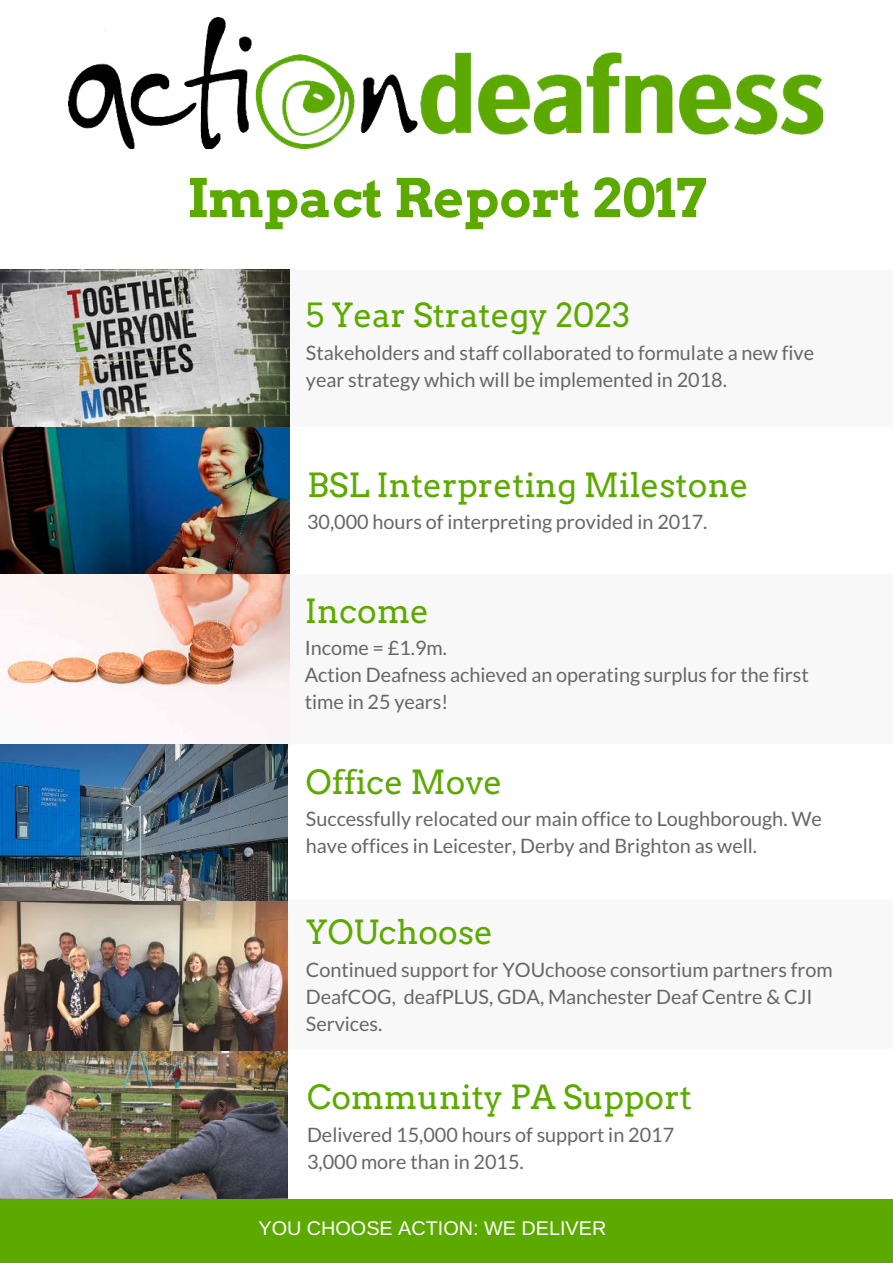
<style>
.page{position:relative;width:893px;height:1263px;background:#fff}
.page>*{position:absolute;margin:0;border:0;box-sizing:border-box;transform-origin:0 0}
.t1{font:700 52.95px "Arvo";color:#5caa00}
.t2{font:33px "Arvo";color:#5caa00}
.t3{font:19.8px/27px "Lato";color:#666}
.t4{font:19.8px "Arimo";color:#fff}
</style>
<div class="page">
<div style="left:27px;top:574px;width:865px;height:171px;background:#f8f8f8"></div>
<img style="left:0;top:1050px;width:288px;height:149px">
<img style="left:0;top:900px;width:288px;height:150px">
<div style="left:0;top:1199px;width:892px;height:63px;background:#5caa00"></div>
<img style="left:0;top:270px;width:289px;height:304px">
<img style="left:0;top:574px;width:289px;height:172px">
<img style="left:0;top:744px;width:288px;height:156px">
<img style="left:69px;top:18px;width:753px;height:130px">
<h1 class="t1" style="left:187px;top:165px;width:521px">Impact Report 2017</h1>
<h2 class="t2" style="left:306px;top:295px;width:326px">5 Year Strategy 2023</h2>
<p class="t3" style="left:306px;top:339px;width:509px">Stakeholders and staff collaborated to formulate a new five year strategy which will be implemented in 2018.</p>
<h2 class="t2" style="left:307px;top:465px;width:443px">BSL Interpreting Milestone</h2>
<p class="t3" style="left:307px;top:509px;width:402px">30,000 hours of interpreting provided in 2017.</p>
<h2 class="t2" style="left:305px;top:591px;width:126px">Income</h2>
<p class="t3" style="left:305px;top:635px;width:505px">Income = £1.9m.<br>Action Deafness achieved an operating surplus for the first time in 25 years!</p>
<h2 class="t2" style="left:306px;top:762px;width:198px">Office Move</h2>
<p class="t3" style="left:306px;top:805px;width:517px">Successfully relocated our main office to Loughborough. We have offices in Leicester, Derby and Brighton as well.</p>
<h2 class="t2" style="left:306px;top:912px;width:189px">YOUchoose</h2>
<p class="t3" style="left:306px;top:956px;width:528px">Continued support for YOUchoose consortium partners from<br>DeafCOG, deafPLUS, GDA, Manchester Deaf Centre &amp; CJI<br>Services.</p>
<h2 class="t2" style="left:307px;top:1078px;width:386px">Community PA Support</h2>
<p class="t3" style="left:307px;top:1121px;width:368px">Delivered 15,000 hours of support in 2017<br>3,000 more than in 2015.</p>
<p class="t4" style="left:258px;top:1218px;width:349px">YOU CHOOSE ACTION: WE DELIVER</p>
</div>
